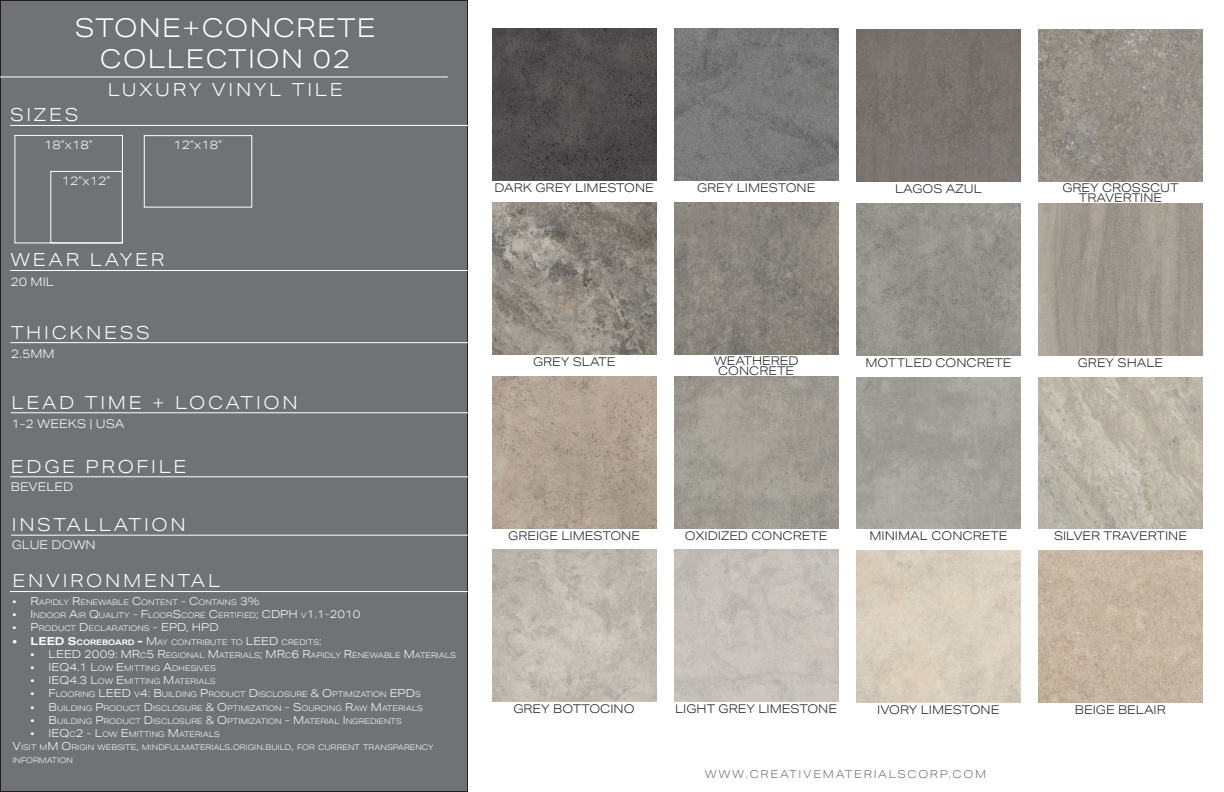
<style>
.page{position:relative;width:1224px;height:792px;background:#fff}
.page>*{position:absolute;margin:0;border:0;box-sizing:border-box;transform-origin:0 0}
.t1{font:300 26px "Aktiv Grotesk Ex";letter-spacing:.05em;color:#fff}
.t2{font:300 18px "Aktiv Grotesk Ex";letter-spacing:.15em;color:#fff}
.t3{font:300 12px "Aktiv Grotesk Ex";color:#231f20}
.t4{font:300 12px "Aktiv Grotesk Ex";color:#fff}
.t5{font:300 11px "Aktiv Grotesk Ex";letter-spacing:.15em;color:#717275}
.t6{font:300 11px "Aktiv Grotesk Ex";color:#fff}
.t7{font:300 7.7px/13.2px "Aktiv Grotesk Ex";color:#fff}
.s1{font-size:11px}
.s2{font-size:7.7px}
.s3{font-weight:700;font-size:11px}
.s4{font-weight:700}
</style>
<div class="page">
<div style="left:0;top:1px;width:467px;height:791px;background:#717275"></div>
<hr style="left:10px;top:476px;width:458px;height:1px;background:#fff">
<hr style="left:10px;top:342px;width:458px;height:1px;background:#fff">
<hr style="left:11px;top:412px;width:458px;height:1px;background:#fff">
<hr style="left:10px;top:125px;width:458px;height:1px;background:#fff">
<hr style="left:10px;top:270px;width:458px;height:1px;background:#fff">
<hr style="left:11px;top:535px;width:458px;height:1px;background:#fff">
<hr style="left:10px;top:591px;width:458px;height:1px;background:#fff">
<div style="left:51px;top:171px;width:72px;height:72px;border:1px solid #fff"></div>
<div style="left:15px;top:135px;width:108px;height:108px;border:1px solid #fff"></div>
<div style="left:144px;top:135px;width:108px;height:72px;border:1px solid #fff"></div>
<img style="left:674px;top:28px;width:164px;height:152px">
<img style="left:492px;top:28px;width:164px;height:152px">
<img style="left:1039px;top:29px;width:164px;height:152px">
<div style="left:856px;top:29px;width:165px;height:152px;background:#79726e"></div>
<img style="left:674px;top:203px;width:164px;height:152px">
<img style="left:492px;top:203px;width:164px;height:152px">
<img style="left:1039px;top:204px;width:164px;height:151px">
<img style="left:856px;top:204px;width:165px;height:151px">
<img style="left:674px;top:376px;width:164px;height:152px">
<img style="left:492px;top:376px;width:164px;height:152px">
<img style="left:1039px;top:377px;width:164px;height:152px">
<img style="left:856px;top:377px;width:165px;height:152px">
<img style="left:674px;top:550px;width:164px;height:152px">
<img style="left:492px;top:550px;width:164px;height:152px">
<img style="left:1039px;top:551px;width:164px;height:151px">
<img style="left:856px;top:551px;width:164px;height:151px">
<hr style="left:0;top:76px;width:448px;height:1px;background:#fff">
<p class="t1" style="left:75px;top:13px;width:302px">STONE+CONCRETE</p>
<p class="t1" style="left:100px;top:44px;width:252px">COLLECTION 02</p>
<p class="t2" style="left:108px;top:79px;width:237px">LUXURY VINYL TILE</p>
<p class="t2" style="left:10px;top:105px;width:70px">SIZES</p>
<p class="t4" style="left:44px;top:138px;width:50px">18”x18”</p>
<p class="t4" style="left:174px;top:138px;width:50px">12”x18”</p>
<p class="t4" style="left:62px;top:174px;width:50px">12”x12”</p>
<p class="t2" style="left:10px;top:250px;width:155px">WEAR LAYER</p>
<p class="t4" style="left:10px;top:275px;width:45px">20 MIL</p>
<p class="t2" style="left:11px;top:322px;width:141px">THICKNESS</p>
<p class="t4" style="left:11px;top:347px;width:45px">2.5MM</p>
<p class="t2" style="left:12px;top:392px;width:288px">LEAD TIME + LOCATION</p>
<p class="t4" style="left:12px;top:417px;width:115px">1-2 WEEKS | USA</p>
<p class="t2" style="left:11px;top:456px;width:177px">EDGE PROFILE</p>
<p class="t4" style="left:11px;top:480px;width:64px">BEVELED</p>
<p class="t2" style="left:12px;top:514px;width:175px">INSTALLATION</p>
<p class="t4" style="left:12px;top:538px;width:85px">GLUE DOWN</p>
<p class="t2" style="left:13px;top:571px;width:209px">ENVIRONMENTAL</p>
<p class="t7" style="left:13px;top:596px;width:248px"><span class="s1">• R</span>APIDLY <span class="s1">R</span>ENEWABLE <span class="s1">C</span>ONTENT <span class="s1">- C</span>ONTAINS <span class="s1">3%</span></p>
<p class="t7" style="left:13px;top:609px;width:268px"><span class="s1">• I</span> NDOOR <span class="s1">A</span>IR <span class="s1">Q</span>UALITY <span class="s1">- F</span>LOOR<span class="s1">S</span>CORE <span class="s1">C</span>ERTIFIED<span class="s1">; CDPH</span></p>
<p class="t6" style="left:301px;top:608px;width:61px"><span class="s2">V</span>1.1-2010</p>
<p class="t7" style="left:13px;top:622px;width:158px"><span class="s1">• P</span>RODUCT <span class="s1">D</span> ECLARATIONS <span class="s1">- EPD</span></p>
<p class="t6" style="left:186px;top:621px;width:15px">, HPD</p>
<p class="t7" style="left:13px;top:635px;width:243px"><span class="s3">• LEED S</span><span class="s4">COREBOARD</span> <span class="s3">-</span> <span class="s1">M</span> AY CONTRIBUTE TO <span class="s1">LEED</span></p>
<p class="t7" style="left:282px;top:635px;width:42px">CREDITS<span class="s1">:</span></p>
<p class="t6" style="left:31px;top:648px;width:27px">• LEED</p>
<p class="t7" style="left:84px;top:648px;width:372px"><span class="s1">2009: MR</span>C<span class="s1">5 R</span>EGIONAL <span class="s1">M</span> ATERIALS<span class="s1">; MR</span>C<span class="s1">6 R</span>APIDLY <span class="s1">R</span>ENEWABLE <span class="s1">M</span> ATERIALS</p>
<p class="t7" style="left:31px;top:662px;width:186px"><span class="s1">• IEQ4.1 L</span>OW <span class="s1">E</span> MITTING <span class="s1">A</span>DHESIVES</p>
<p class="t7" style="left:31px;top:675px;width:186px"><span class="s1">• IEQ4.3 L</span>OW <span class="s1">E</span> MITTING <span class="s1">M</span> ATERIALS</p>
<p class="t7" style="left:31px;top:688px;width:77px"><span class="s1">• F</span>LOORING <span class="s1">LEED</span></p>
<p class="t7" style="left:134px;top:688px;width:265px">V<span class="s1">4: B</span>UILDING <span class="s1">P</span>RODUCT <span class="s1">D</span> ISCLOSURE <span class="s1">&amp; O</span> PTIMIZATION <span class="s1">EPD</span></p>
<p class="t7" style="left:415px;top:688px;width:6px">S</p>
<p class="t7" style="left:31px;top:701px;width:393px"><span class="s1">• B</span>UILDING <span class="s1">P</span>RODUCT <span class="s1">D</span> ISCLOSURE <span class="s1">&amp; O</span> PTIMIZATION <span class="s1">- S</span>OURCING <span class="s1">R</span>AW <span class="s1">M</span>ATERIALS</p>
<p class="t7" style="left:31px;top:714px;width:372px"><span class="s1">• B</span>UILDING <span class="s1">P</span>RODUCT <span class="s1">D</span> ISCLOSURE <span class="s1">&amp; O</span> PTIMIZATION <span class="s1">- M</span>ATERIAL <span class="s1">I</span> NGREDIENTS</p>
<p class="t7" style="left:31px;top:728px;width:190px"><span class="s1">• IEQ</span>C<span class="s1">2 - L</span>OW <span class="s1">E</span> MITTING <span class="s1">M</span> ATERIALS</p>
<p class="t7" style="left:13px;top:741px;width:423px"><span class="s1">V</span>ISIT M<span class="s1">M O</span> RIGIN WEBSITE<span class="s1">,</span> MINDFULMATERIALS<span class="s1">.</span>ORIGIN<span class="s1">.</span>BUILD<span class="s1">,</span> FOR CURRENT TRANSPARENCY<br>INFORMATION</p>
<p class="t3" style="left:494px;top:181px;width:161px">DARK GREY LIMESTONE</p>
<p class="t3" style="left:1062px;top:180px;width:118px">GREY CROSSCUT</p>
<p class="t3" style="left:1079px;top:190px;width:85px">TRAVERTINE</p>
<p class="t3" style="left:697px;top:181px;width:120px">GREY LIMESTONE</p>
<p class="t3" style="left:895px;top:181px;width:88px">LAGOS AZUL</p>
<p class="t3" style="left:714px;top:354px;width:87px">WEATHERED</p>
<p class="t3" style="left:718px;top:364px;width:78px">CONCRETE</p>
<p class="t3" style="left:533px;top:355px;width:84px">GREY SLATE</p>
<p class="t3" style="left:865px;top:356px;width:148px">MOTTLED CONCRETE</p>
<p class="t3" style="left:1078px;top:356px;width:87px">GREY SHALE</p>
<p class="t3" style="left:508px;top:528px;width:133px">GREIGE LIMESTONE</p>
<p class="t3" style="left:685px;top:528px;width:144px">OXIDIZED CONCRETE</p>
<p class="t3" style="left:869px;top:529px;width:140px">MINIMAL CONCRETE</p>
<p class="t3" style="left:1054px;top:529px;width:135px">SILVER TRAVERTINE</p>
<p class="t3" style="left:513px;top:702px;width:123px">GREY BOTTOCINO</p>
<p class="t3" style="left:675px;top:702px;width:163px">LIGHT GREY LIMESTONE</p>
<p class="t3" style="left:877px;top:703px;width:124px">IVORY LIMESTONE</p>
<p class="t3" style="left:1075px;top:703px;width:92px">BEIGE BELAIR</p>
<p class="t5" style="left:705px;top:768px;width:283px">WWW.CREATIVEMATERIALSCORP.COM</p>
</div>
